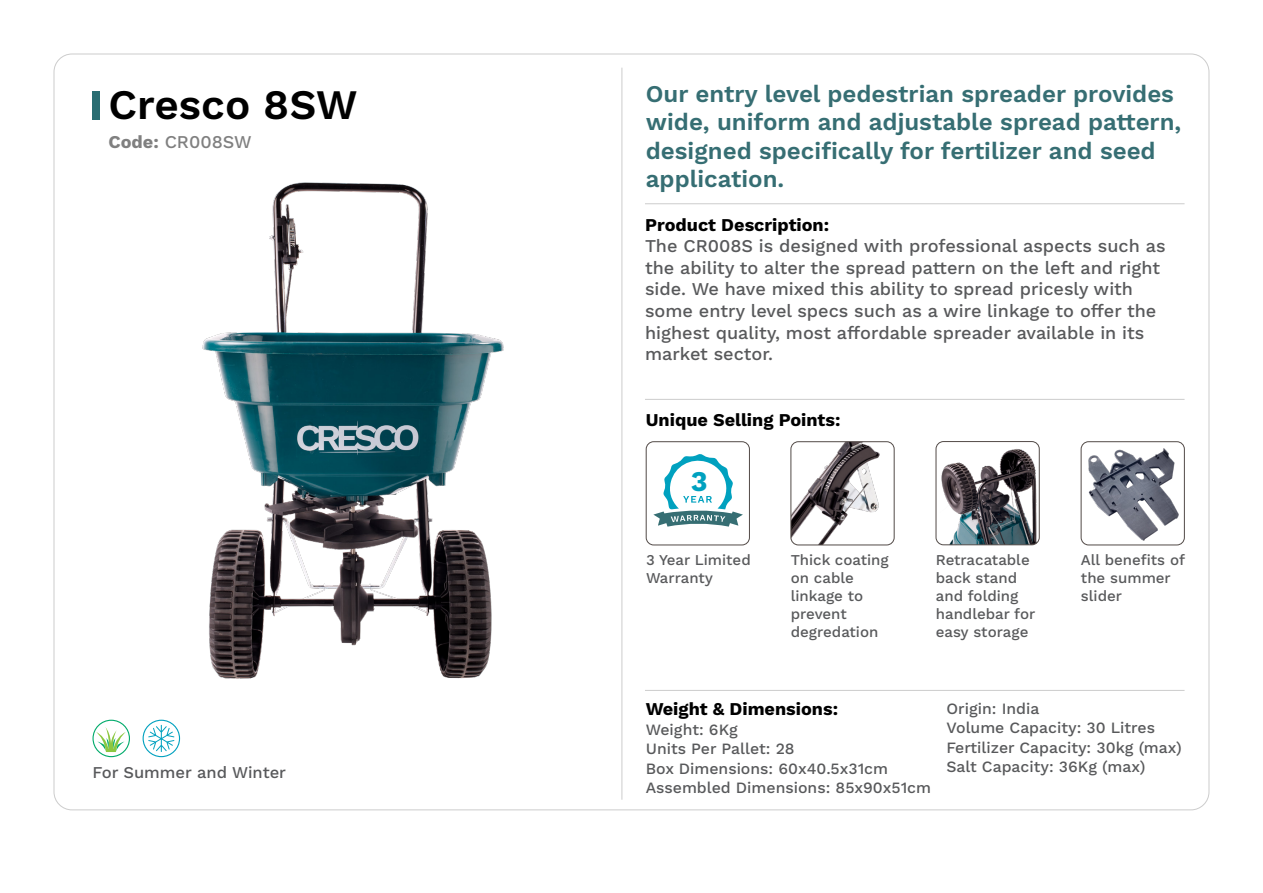
<style>
.page{position:relative;width:1263px;height:893px;background:#fff}
.page>*{position:absolute;margin:0;border:0;box-sizing:border-box;transform-origin:0 0}
.t1{font:600 42px "Work Sans";color:#000}
.t2{font:700 28.5px "Work Sans";color:#00a1bf}
.t3{font:600 24px/28.5px "Work Sans";color:#366e73}
.t4{font:500 18px/21.6px "Work Sans";color:#58595b}
.t5{font:700 18px "Work Sans";color:#000}
.t6{font:500 18px "Work Sans";color:#808080}
.t7{font:500 16.5px "Work Sans";color:#58595b}
.t8{font:500 15.75px/19.5px "Work Sans";color:#58595b}
.t9{font:500 15px/18px "Work Sans";color:#58595b}
.s1{font-weight:700}
.s2{font-weight:700;color:#000}
</style>
<div class="page">
<div style="left:92px;top:91px;width:8px;height:28px;background:#296d72"></div>
<hr style="left:621px;top:68px;width:1px;height:732px;background:#ccc">
<hr style="left:645px;top:399px;width:539px;height:1px;background:#ccc">
<img style="left:1081px;top:442px;width:103px;height:102px">
<div style="left:1081px;top:441px;width:103px;height:104px;border:1px solid #524a47;border-radius:8px"></div>
<hr style="left:645px;top:690px;width:539px;height:1px;background:#ccc">
<img style="left:791px;top:442px;width:103px;height:103px">
<div style="left:791px;top:441px;width:103px;height:104px;border:1px solid #524a47;border-radius:8px"></div>
<div style="left:646px;top:441px;width:104px;height:104px;border:1px solid #524a47;border-radius:8px"></div>
<hr style="left:645px;top:203px;width:539px;height:1px;background:#ccc">
<img style="left:202px;top:182px;width:302px;height:497px">
<img style="left:939px;top:449px;width:100px;height:96px">
<div style="left:936px;top:441px;width:103px;height:104px;border:1px solid #524a47;border-radius:8px"></div>
<svg style="left:653px;top:454px;width:90px;height:73px"></svg>
<svg style="left:93px;top:720px;width:36px;height:37px"></svg>
<div style="left:92px;top:720px;width:38px;height:37px;border:1px solid #00ab6b;border-radius:50%"></div>
<svg style="left:96px;top:727px;width:30px;height:25px"></svg>
<svg style="left:143px;top:720px;width:37px;height:37px"></svg>
<div style="left:143px;top:720px;width:37px;height:37px;border:1px solid #00a1bf;border-radius:50%"></div>
<svg style="left:148px;top:725px;width:26px;height:27px"></svg>
<p class="t1" style="left:108px;top:80px;width:251px">Cresco 8SW</p>
<p class="t6" style="left:108px;top:131px;width:145px"><span class="s1">Code:</span> CR008SW</p>
<p class="t7" style="left:92px;top:762px;width:195px">For Summer and Winter</p>
<p class="t3" style="left:646px;top:80px;width:537px">Our entry level pedestrian spreader provides wide, uniform and adjustable spread pattern, designed specifically for fertilizer and seed application.</p>
<p class="t4" style="left:645px;top:214px;width:522px"><span class="s2">Product Description:<br></span>The CR008S is designed with professional aspects such as the ability to alter the spread pattern on the left and right side. We have mixed this ability to spread pricesly with some entry level specs such as a wire linkage to offer the highest quality, most affordable spreader available in its market sector.</p>
<p class="t5" style="left:646px;top:410px;width:196px">Unique Selling Points:</p>
<p class="t2" style="left:691px;top:465px;width:18px">3</p>
<p class="t9" style="left:646px;top:552px;width:106px">3 Year Limited<br>Warranty</p>
<p class="t9" style="left:791px;top:552px;width:100px">Thick coating on cable linkage to prevent degredation</p>
<p class="t9" style="left:936px;top:552px;width:101px">Retracatable back stand and folding handlebar for easy storage</p>
<p class="t9" style="left:1081px;top:552px;width:106px">All benefits of the summer slider</p>
<p class="t5" style="left:646px;top:699px;width:194px">Weight &amp; Dimensions:</p>
<p class="t8" style="left:646px;top:720px;width:94px">Weight: 6Kg</p>
<p class="t8" style="left:646px;top:740px;width:150px">Units Per Pallet: 28</p>
<p class="t8" style="left:646px;top:759px;width:244px">Box Dimensions: 60x40.5x31cm</p>
<p class="t8" style="left:646px;top:779px;width:287px">Assembled Dimensions: 85x90x51cm</p>
<p class="t8" style="left:946px;top:699px;width:94px">Origin: India</p>
<p class="t8" style="left:946px;top:719px;width:210px">Volume Capacity: 30 Litres</p>
<p class="t8" style="left:946px;top:738px;width:237px">Fertilizer Capacity: 30kg (max)<br>Salt Capacity: 36Kg (max)</p>
</div>
